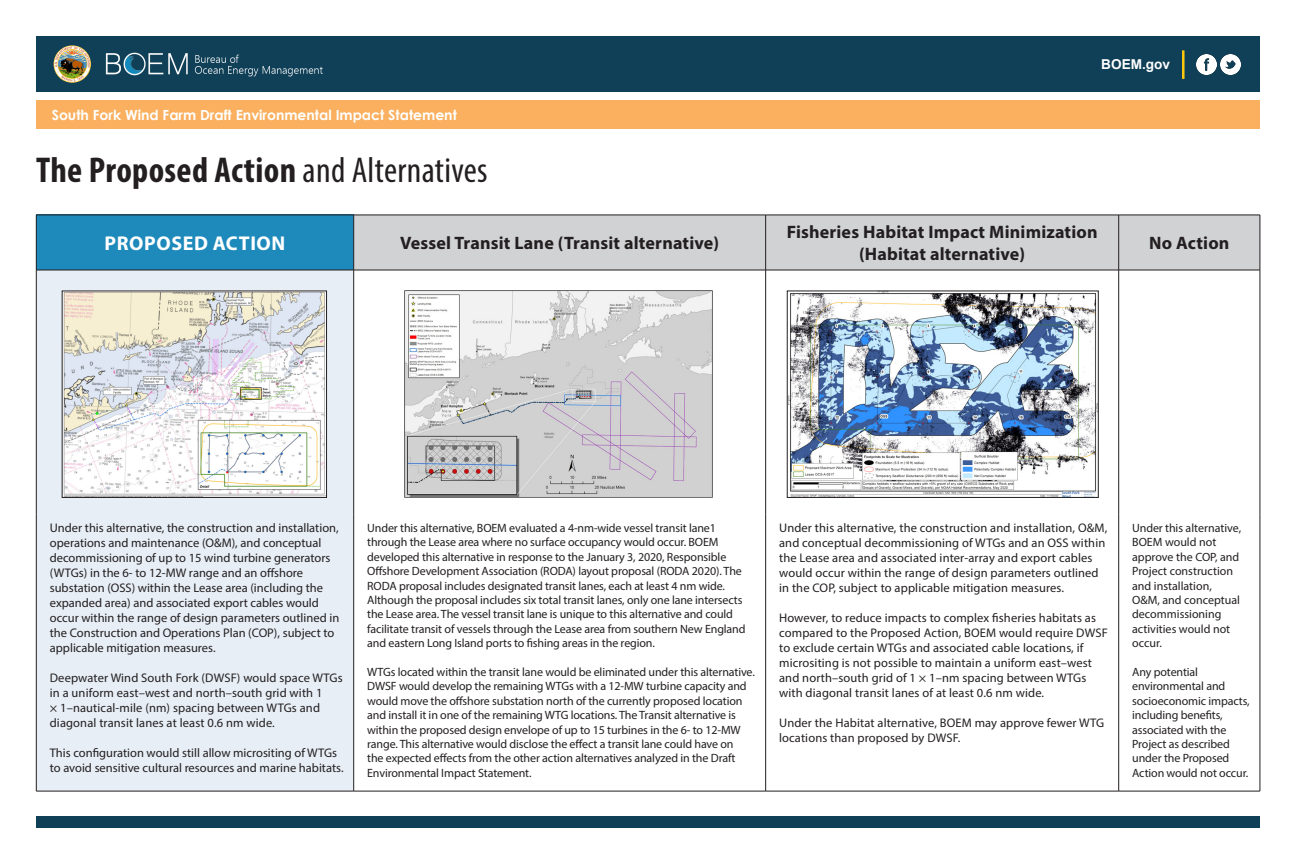
<style>
.page{position:relative;width:1296px;height:864px;background:#fff}
.page>*{position:absolute;margin:0;border:0;box-sizing:border-box;transform-origin:0 0}
.t1{font:700 condensed 36px "Myriad Pro";letter-spacing:.01em;color:#231f20}
.t2{font:700 20px "Myriad Pro";letter-spacing:.03em;color:#fff}
.t3{font:700 18px/21.6px "Myriad Pro";letter-spacing:.01em;color:#231f20;text-align:center}
.t4{font:700 14px "Century Gothic";color:#fff}
.t5{font:700 13.65px "Arial";color:#fff}
.t6{font:12.5px/15px "Myriad Pro";letter-spacing:.01em;color:#231f20}
.t7{font:12px/14.4px "Myriad Pro";letter-spacing:-.01em;color:#231f20}
.s1{font-weight:400}
</style>
<div class="page">
<div style="left:36px;top:215px;width:318px;height:55px;background:#1d8abb"></div>
<div style="left:355px;top:216px;width:905px;height:54px;background:#d1d2d4"></div>
<div style="left:37px;top:271px;width:317px;height:520px;background:#e7eef6"></div>
<svg style="left:767px;top:271px;width:352px;height:520px"></svg>
<hr style="left:36px;top:215px;width:318px;height:1px;background:#231f20">
<hr style="left:36px;top:215px;width:1px;height:55px;background:#231f20">
<hr style="left:354px;top:215px;width:412px;height:1px;background:#231f20">
<hr style="left:354px;top:215px;width:1px;height:55px;background:#231f20">
<hr style="left:766px;top:215px;width:353px;height:1px;background:#231f20">
<hr style="left:766px;top:215px;width:1px;height:55px;background:#231f20">
<hr style="left:1119px;top:215px;width:141px;height:1px;background:#231f20">
<hr style="left:1119px;top:215px;width:1px;height:55px;background:#231f20">
<hr style="left:36px;top:270px;width:318px;height:1px;background:#231f20">
<hr style="left:36px;top:270px;width:1px;height:245px;background:#231f20">
<hr style="left:354px;top:270px;width:412px;height:1px;background:#231f20">
<hr style="left:354px;top:270px;width:1px;height:245px;background:#231f20">
<hr style="left:766px;top:270px;width:353px;height:1px;background:#231f20">
<hr style="left:766px;top:270px;width:1px;height:245px;background:#231f20">
<hr style="left:1119px;top:270px;width:141px;height:1px;background:#231f20">
<hr style="left:1119px;top:270px;width:1px;height:245px;background:#231f20">
<hr style="left:36px;top:515px;width:1px;height:276px;background:#231f20">
<hr style="left:354px;top:515px;width:1px;height:276px;background:#231f20">
<hr style="left:766px;top:515px;width:1px;height:276px;background:#231f20">
<hr style="left:1119px;top:515px;width:1px;height:276px;background:#231f20">
<hr style="left:36px;top:791px;width:318px;height:1px;background:#231f20">
<hr style="left:354px;top:791px;width:412px;height:1px;background:#231f20">
<hr style="left:766px;top:791px;width:353px;height:1px;background:#231f20">
<hr style="left:1119px;top:791px;width:141px;height:1px;background:#231f20">
<hr style="left:1260px;top:515px;width:1px;height:276px;background:#231f20">
<hr style="left:1260px;top:215px;width:1px;height:55px;background:#231f20">
<hr style="left:1260px;top:270px;width:1px;height:245px;background:#231f20">
<div style="left:36px;top:36px;width:1224px;height:55px;background:#104057"></div>
<img style="left:1197px;top:55px;width:20px;height:20px">
<img style="left:1220px;top:55px;width:20px;height:20px">
<hr style="left:1182px;top:50px;width:3px;height:29px;background:#fec80b">
<img style="left:105px;top:52px;width:218px;height:25px">
<svg style="left:54px;top:45px;width:37px;height:38px"></svg>
<svg style="left:55px;top:46px;width:35px;height:36px"></svg>
<div style="left:36px;top:816px;width:1224px;height:12px;background:#104057"></div>
<div style="left:36px;top:100px;width:1224px;height:29px;background:#fab05f"></div>
<img style="left:789px;top:293px;width:308px;height:203px">
<div style="left:787px;top:291px;width:312px;height:207px;border:1px solid #231f20"></div>
<img style="left:64px;top:293px;width:261px;height:203px">
<div style="left:62px;top:291px;width:265px;height:207px;border:1px solid #231f20"></div>
<img style="left:404px;top:291px;width:309px;height:207px">
<p class="t4" style="left:52px;top:104px;width:407px">South Fork Wind Farm Draft Environmental Impact Statement</p>
<p class="t1" style="left:36px;top:147px;width:453px">The Proposed Action <span class="s1">and Alternatives</span></p>
<p class="t5" style="left:1101px;top:55px;width:70px">BOEM.gov</p>
<p class="t2" style="left:105px;top:230px;width:182px">PROPOSED ACTION</p>
<p class="t3" style="left:400px;top:232px;width:321px">Vessel Transit Lane (Transit alternative)</p>
<p class="t3" style="left:787px;top:221px;width:312px">Fisheries Habitat Impact Minimization (Habitat alternative)</p>
<p class="t3" style="left:1149px;top:232px;width:82px">No Action</p>
<p class="t6" style="left:50px;top:521px;width:291px">Under this alternative, the construction and installation, operations and maintenance (O&amp;M), and conceptual decommissioning of up to 15 wind turbine generators (WTGs) in the 6- to 12-MW range and an offshore substation (OSS) within the Lease area (including the expanded area) and associated export cables would occur within the range of design parameters outlined in the Construction and Operations Plan (COP), subject to applicable mitigation measures.</p>
<p class="t6" style="left:50px;top:671px;width:294px">Deepwater Wind South Fork (DWSF) would space WTGs in a uniform east–west and north–south grid with 1<br>× 1–nautical-mile (nm) spacing between WTGs and diagonal transit lanes at least 0.6 nm wide.</p>
<p class="t6" style="left:50px;top:746px;width:295px">This configuration would still allow micrositing of WTGs to avoid sensitive cultural resources and marine habitats.</p>
<p class="t7" style="left:367px;top:521px;width:380px">Under this alternative, BOEM evaluated a 4-nm-wide vessel transit lane1 through the Lease area where no surface occupancy would occur. BOEM developed this alternative in response to the January 3, 2020, Responsible Offshore Development Association (RODA) layout proposal (RODA 2020). The RODA proposal includes designated transit lanes, each at least 4 nm wide.<br>Although the proposal includes six total transit lanes, only one lane intersects the Lease area. The vessel transit lane is unique to this alternative and could facilitate transit of vessels through the Lease area from southern New England and eastern Long Island ports to fishing areas in the region.</p>
<p class="t7" style="left:367px;top:665px;width:389px">WTGs located within the transit lane would be eliminated under this alternative.<br>DWSF would develop the remaining WTGs with a 12-MW turbine capacity and would move the offshore substation north of the currently proposed location and install it in one of the remaining WTG locations. The Transit alternative is within the proposed design envelope of up to 15 turbines in the 6- to 12-MW range. This alternative would disclose the effect a transit lane could have on<br>the expected effects from the other action alternatives analyzed in the Draft Environmental Impact Statement.</p>
<p class="t6" style="left:779px;top:521px;width:330px">Under this alternative, the construction and installation, O&amp;M, and conceptual decommissioning of WTGs and an OSS within the Lease area and associated inter-array and export cables would occur within the range of design parameters outlined in the COP, subject to applicable mitigation measures.</p>
<p class="t6" style="left:779px;top:611px;width:330px">However, to reduce impacts to complex fisheries habitats as compared to the Proposed Action, BOEM would require DWSF to exclude certain WTGs and associated cable locations, if micrositing is not possible to maintain a uniform east–west and north–south grid of 1 × 1–nm spacing between WTGs with diagonal transit lanes of at least 0.6 nm wide.</p>
<p class="t6" style="left:779px;top:716px;width:327px">Under the Habitat alternative, BOEM may approve fewer WTG locations than proposed by DWSF.</p>
<p class="t7" style="left:1132px;top:521px;width:111px">Under this alternative,<br>BOEM would not approve the COP, and<br>Project construction and installation,<br>O&amp;M, and conceptual decommissioning activities would not occur.</p>
<p class="t7" style="left:1132px;top:665px;width:119px">Any potential environmental and socioeconomic impacts, including benefits, associated with the<br>Project as described under the Proposed<br>Action would not occur.</p>
</div>
